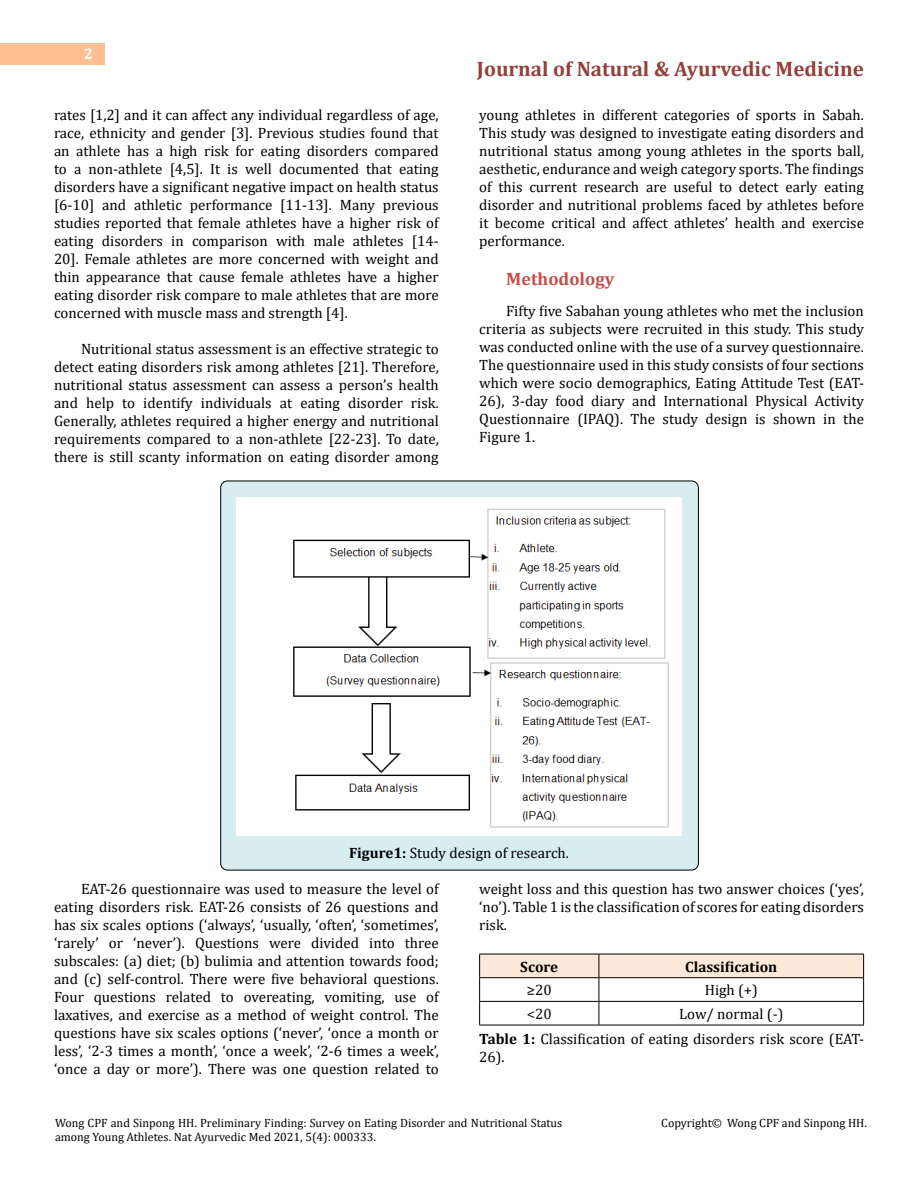
<style>
.page{position:relative;width:918px;height:1188px;background:#fff}
.page>*{position:absolute;margin:0;border:0;box-sizing:border-box;transform-origin:0 0}
.t1{font:700 21px "Cambria";color:#953f3c}
.t2{font:700 18px "Cambria";color:#c0504d}
.t3{font:15px/18px "Cambria";color:#000;text-align:justify}
.t4{font:700 15px "Cambria";color:#000}
.t5{font:15px "Cambria";color:#0d0d0d}
.t6{font:700 15px "Cambria";color:#fff}
.t7{font:12px/14.4px "Cambria";color:#000}
.s1{font-weight:700}
</style>
<div class="page">
<div style="left:0;top:43px;width:105px;height:21px;background:#ffbf91"></div>
<div style="left:221px;top:481px;width:477px;height:389px;background:#d8edf2;border-radius:7px"></div>
<img style="left:236px;top:498px;width:446px;height:338px">
<hr style="left:479px;top:1025px;width:120px;height:1px;background:#000">
<hr style="left:599px;top:1025px;width:265px;height:1px;background:#000">
<svg style="left:479px;top:954px;width:385px;height:71px"></svg>
<p class="t6" style="left:84px;top:44px;width:10px">2</p>
<p class="t3" style="left:54px;top:105px;width:386px">rates [1,2] and it can affect any individual regardless of age, race, ethnicity and gender [3]. Previous studies found that an athlete has a high risk for eating disorders compared to a non-athlete [4,5]. It is well documented that eating disorders have a significant negative impact on health status [6-10] and athletic performance [11-13]. Many previous studies reported that female athletes have a higher risk of eating disorders in comparison with male athletes [14- 20]. Female athletes are more concerned with weight and thin appearance that cause female athletes have a higher eating disorder risk compare to male athletes that are more concerned with muscle mass and strength [4].</p>
<p class="t3" style="left:54px;top:339px;width:386px;text-indent:27px">Nutritional status assessment is an effective strategic to detect eating disorders risk among athletes [21]. Therefore, nutritional status assessment can assess a person’s health and help to identify individuals at eating disorder risk.<br>Generally, athletes required a higher energy and nutritional requirements compared to a non-athlete [22-23]. To date, there is still scanty information on eating disorder among</p>
<h1 class="t1" style="left:477px;top:54px;width:389px">Journal of Natural &amp; Ayurvedic Medicine</h1>
<p class="t3" style="left:479px;top:105px;width:386px">young athletes in different categories of sports in Sabah.<br>This study was designed to investigate eating disorders and nutritional status among young athletes in the sports ball, aesthetic, endurance and weigh category sports. The findings of this current research are useful to detect early eating disorder and nutritional problems faced by athletes before it become critical and affect athletes’ health and exercise performance.</p>
<p class="t2" style="left:506px;top:266px;width:110px">Methodology</p>
<p class="t3" style="left:479px;top:302px;width:386px;text-indent:27px">Fifty five Sabahan young athletes who met the inclusion criteria as subjects were recruited in this study. This study was conducted online with the use of a survey questionnaire.<br>The questionnaire used in this study consists of four sections which were socio demographics, Eating Attitude Test (EAT-26), 3-day food diary and International Physical Activity Questionnaire (IPAQ). The study design is shown in the Figure 1.</p>
<p class="t3" style="left:349px;top:843px;width:221px"><span class="s1">Figure1:</span> Study design of research.</p>
<p class="t3" style="left:54px;top:879px;width:386px;text-indent:27px">EAT-26 questionnaire was used to measure the level of eating disorders risk. EAT-26 consists of 26 questions and has six scales options (‘always’, ‘usually, ‘often’, ‘sometimes’, ‘rarely’ or ‘never’). Questions were divided into three subscales: (a) diet; (b) bulimia and attention towards food; and (c) self-control. There were five behavioral questions.<br>Four questions related to overeating, vomiting, use of laxatives, and exercise as a method of weight control. The questions have six scales options (‘never’, ‘once a month or less’, ‘2-3 times a month’, ‘once a week’, ‘2-6 times a week’, ‘once a day or more’). There was one question related to</p>
<p class="t3" style="left:479px;top:879px;width:386px">weight loss and this question has two answer choices (‘yes’, ‘no’). Table 1 is the classification of scores for eating disorders risk.</p>
<p class="t4" style="left:520px;top:956px;width:39px">Score</p>
<p class="t4" style="left:685px;top:956px;width:94px">Classification</p>
<p class="t3" style="left:527px;top:981px;width:26px">≥20</p>
<p class="t3" style="left:705px;top:981px;width:55px">High (+)</p>
<p class="t5" style="left:527px;top:1005px;width:26px">&lt;20</p>
<p class="t3" style="left:479px;top:1001px;width:386px;line-height:25.2px;text-indent:200px">Low/ normal (-)<br><span class="s1">Table 1:</span> Classification of eating disorders risk score (EAT-</p>
<p class="t3" style="left:479px;top:1048px;width:27px">26).</p>
<p class="t7" style="left:55px;top:1115px;width:509px">Wong CPF and Sinpong HH. Preliminary Finding: Survey on Eating Disorder and Nutritional Status among Young Athletes. Nat Ayurvedic Med 2021, 5(4): 000333.</p>
<p class="t7" style="left:661px;top:1115px;width:207px">Copyright© Wong CPF and Sinpong HH.</p>
</div>
